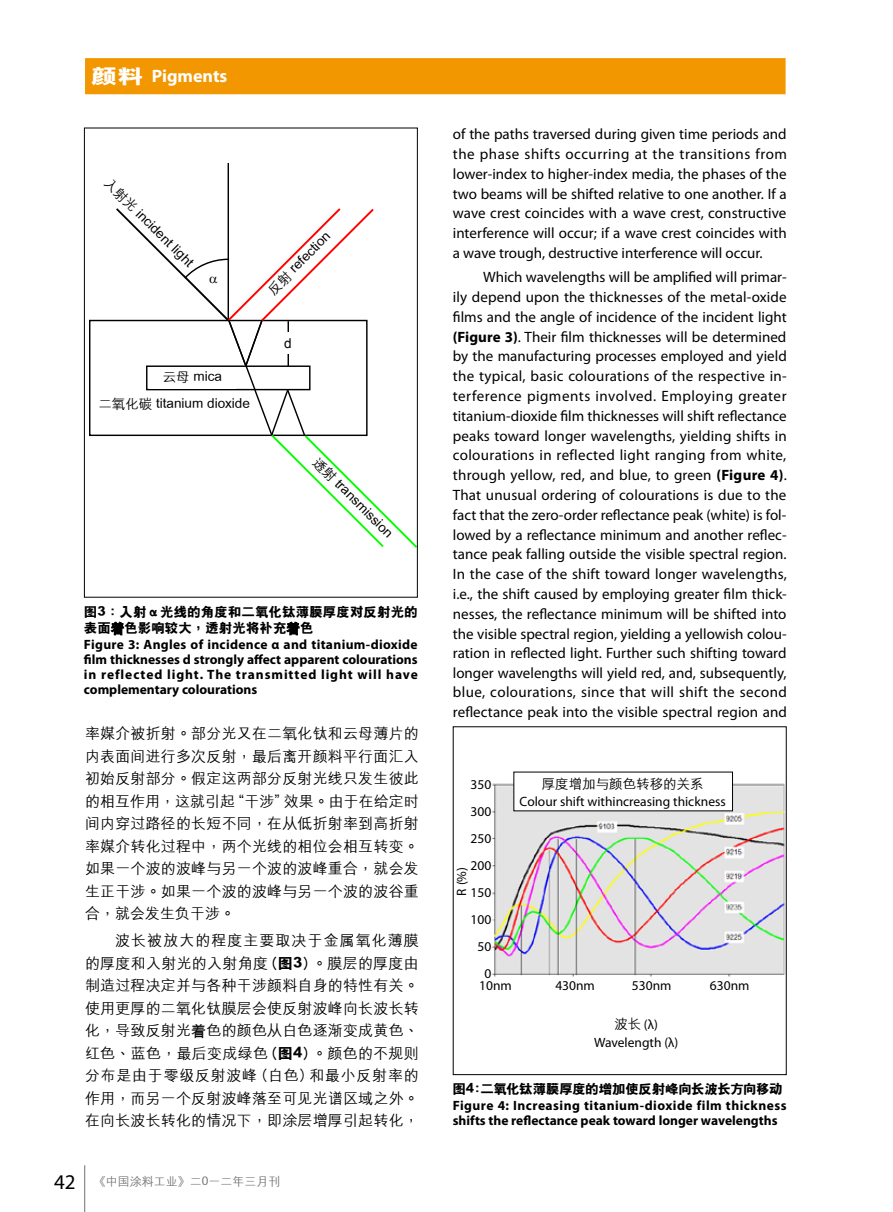
<style>
.page{position:relative;width:893px;height:1212px;background:#fff}
.page>*{position:absolute;margin:0;border:0;box-sizing:border-box;transform-origin:0 0}
.t1{font:700 18px "Myriad Pro";color:#fff}
.t2{font:15px/19.8px "Myriad Pro";color:#000;text-align:justify}
.t3{font:500 15px/22.5px "M Hei GB5";letter-spacing:.01em;color:#000;text-align:justify}
.t4{font:13.65px "Arial";color:#000}
.t5{font:700 13.5px/15px "Myriad Pro";letter-spacing:.005em;color:#000;text-align:justify}
.t6{font:13.5px/27px "Myriad Pro";color:#000;text-align:right}
.t7{font:500 13.5px/27.2px "M Hei GB5";color:#000}
.t8{font:800 13.5px/16.5px "M Hei GB5";color:#000}
.t9{font:800 13.5px "M Hei GB5";letter-spacing:-.03em;color:#000}
.t10{font:12.45px "Arial";color:#000;scale:.71 1}
.t11{font:12.45px/25.2px "Arial";color:#000}
.t12{font:500 12px "M Hei GB5";color:#727171}
.s1{font-family:"M Hei GB5";font-weight:800;font-size:20.4px}
.s2{font-family:"SIL Hei Med Jian";font-weight:400}
.s3{font-weight:800}
.s4{font-family:"Myriad Pro";font-weight:400;font-size:21px;color:#000}
.s5{font-weight:700}
.s6{font-family:"M Hei GB5";font-weight:500}
</style>
<div class="page">
<hr style="left:84px;top:1165px;width:1px;height:47px;background:#727171">
<div style="left:85px;top:58px;width:701px;height:36px;background:#f39700;border:2px solid #f39700"></div>
<hr style="left:228px;top:163px;width:1px;height:157px;background:#000">
<svg style="left:111px;top:622px;width:13px;height:13px"></svg>
<svg style="left:287px;top:622px;width:12px;height:13px"></svg>
<img style="left:492px;top:783px;width:293px;height:194px">
<div style="left:514px;top:772px;width:218px;height:39px;background:#fff"></div>
<svg style="left:97px;top:175px;width:321px;height:374px"></svg>
<p class="t1" style="left:91px;top:64px;width:138px"><span class="s1">顏料</span> Pigments</p>
<p class="t7" style="left:116px;top:171px;width:121px;rotate:45deg">入射光 incident light</p>
<p class="t10" style="left:140px;top:208px;width:70px;rotate:45deg">incident light</p>
<p class="t7" style="left:98px;top:364px;width:153px;text-indent:64px">雲母 mica<br>二氧化碳 titanium dioxide</p>
<p class="t11" style="left:152px;top:365px;width:85px">mica titaniumdioxide</p>
<p class="t7" style="left:261px;top:283px;width:84px;rotate:-45deg">反射 refection</p>
<p class="t10" style="left:282px;top:272px;width:52px;rotate:-45deg">reflection</p>
<p class="t4" style="left:284px;top:334px;width:9px">d</p>
<p class="t7" style="left:325px;top:451px;width:108px;rotate:45deg">透射 transmission</p>
<p class="t10" style="left:324px;top:458px;width:71px;rotate:45deg">transmission</p>
<p class="t8" style="left:84px;top:604px;width:335px">圖3：入射α光線的角度和二氧化鈦薄膜厚度對反射光的表面<span class="s2">着</span>色影響較大，透射光將補充<span class="s2">着</span>色</p>
<p class="t5" style="left:84px;top:637px;width:335px">Figure 3: Angles of incidence α and titanium-dioxide film thicknesses d strongly affect apparent colourations in reflected light. The transmitted light will have complementary colourations</p>
<p class="t3" style="left:85px;top:722px;width:335px">率媒介被折射。部分光又在二氧化鈦和雲母薄片的內表面間進行多次反射，最後離開顏料平行面匯入初始反射部分。假定這兩部分反射光線只發生彼此的相互作用，這就引起“干涉”效果。由於在給定時間內穿過路徑的長短不同，在從低折射率到高折射率媒介轉化過程中，兩個光線的相位會相互轉變。如果一個波的波峰與另一個波的波峰重合，就會發生正干涉。如果一個波的波峰與另一個波的波谷重合，就會發生負干涉。</p>
<p class="t3" style="left:85px;top:929px;width:335px;text-indent:30px">波長被放大的程度主要取決於金屬氧化薄膜的厚度和入射光的入射角度<span class="s3">（圖3）</span>。膜層的厚度由製造過程決定並與各種干涉顏料自身的特性有關。使用更厚的二氧化鈦膜層會使反射波峰向長波長轉化，導致反射光<span class="s2">着</span>色的顏色從白色逐漸變成黃色、紅色、藍色，最後變成綠色<span class="s3">（圖4）</span>。顏色的不規則分佈是由於零級反射波峰（白色）和最小反射率的作用，而另一個反射波峰落至可見光譜區域之外。在向長波長轉化的情況下，即塗層增厚引起轉化，</p>
<p class="t12" style="left:54px;top:1175px;width:228px"><span class="s4">42</span> 《中國塗料工業》二0一二年三月刊</p>
<p class="t2" style="left:453px;top:124px;width:336px">of the paths traversed during given time periods and the phase shifts occurring at the transitions from lower-index to higher-index media, the phases of the two beams will be shifted relative to one another. If a wave crest coincides with a wave crest, constructive interference will occur; if a wave crest coincides with a wave trough, destructive interference will occur.</p>
<p class="t2" style="left:453px;top:267px;width:336px;text-indent:30px">Which wavelengths will be amplified will primar&shy;ily depend upon the thicknesses of the metal-oxide films and the angle of incidence of the incident light <span class="s5">(Figure 3)</span>. Their film thicknesses will be determined by the manufacturing processes employed and yield the typical, basic colourations of the respective in&shy;terference pigments involved. Employing greater titanium-dioxide film thicknesses will shift reflectance peaks toward longer wavelengths, yielding shifts in colourations in reflected light ranging from white, through yellow, red, and blue, to green <span class="s5">(Figure 4)</span>.<br>That unusual ordering of colourations is due to the fact that the zero-order reflectance peak (white) is fol&shy;lowed by a reflectance minimum and another reflec&shy;tance peak falling outside the visible spectral region.<br>In the case of the shift toward longer wavelengths, i.e., the shift caused by employing greater film thick&shy;nesses, the reflectance minimum will be shifted into the visible spectral region, yielding a yellowish colou&shy;ration in reflected light. Further such shifting toward longer wavelengths will yield red, and, subsequently, blue, colourations, since that will shift the second reflectance peak into the visible spectral region and</p>
<p class="t6" style="left:470px;top:771px;width:22px">350<br>300<br>250<br>200<br>150<br>100<br>50<br>0</p>
<p class="t6" style="left:448px;top:895px;width:30px;rotate:-90deg">R (%)</p>
<p class="t7" style="left:542px;top:770px;width:163px">厚度增加與顏色轉移的關係</p>
<p class="t6" style="left:520px;top:788px;width:208px">Colour shift withincreasing thickness</p>
<p class="t6" style="left:479px;top:972px;width:34px">10nm</p>
<p class="t6" style="left:555px;top:972px;width:41px">430nm</p>
<p class="t6" style="left:632px;top:972px;width:41px">530nm</p>
<p class="t6" style="left:710px;top:972px;width:41px">630nm</p>
<p class="t6" style="left:594px;top:1015px;width:86px;line-height:18px;text-align:center"><span class="s6">波長</span> (λ)<br>Wavelength (λ)</p>
<p class="t9" style="left:452px;top:1082px;width:332px">圖4：二氧化鈦薄膜厚度的增加使反射峰向長波長方向移動</p>
<p class="t5" style="left:453px;top:1097px;width:335px">Figure 4: Increasing titanium-dioxide film thickness shifts the reflectance peak toward longer wavelengths</p>
</div>
